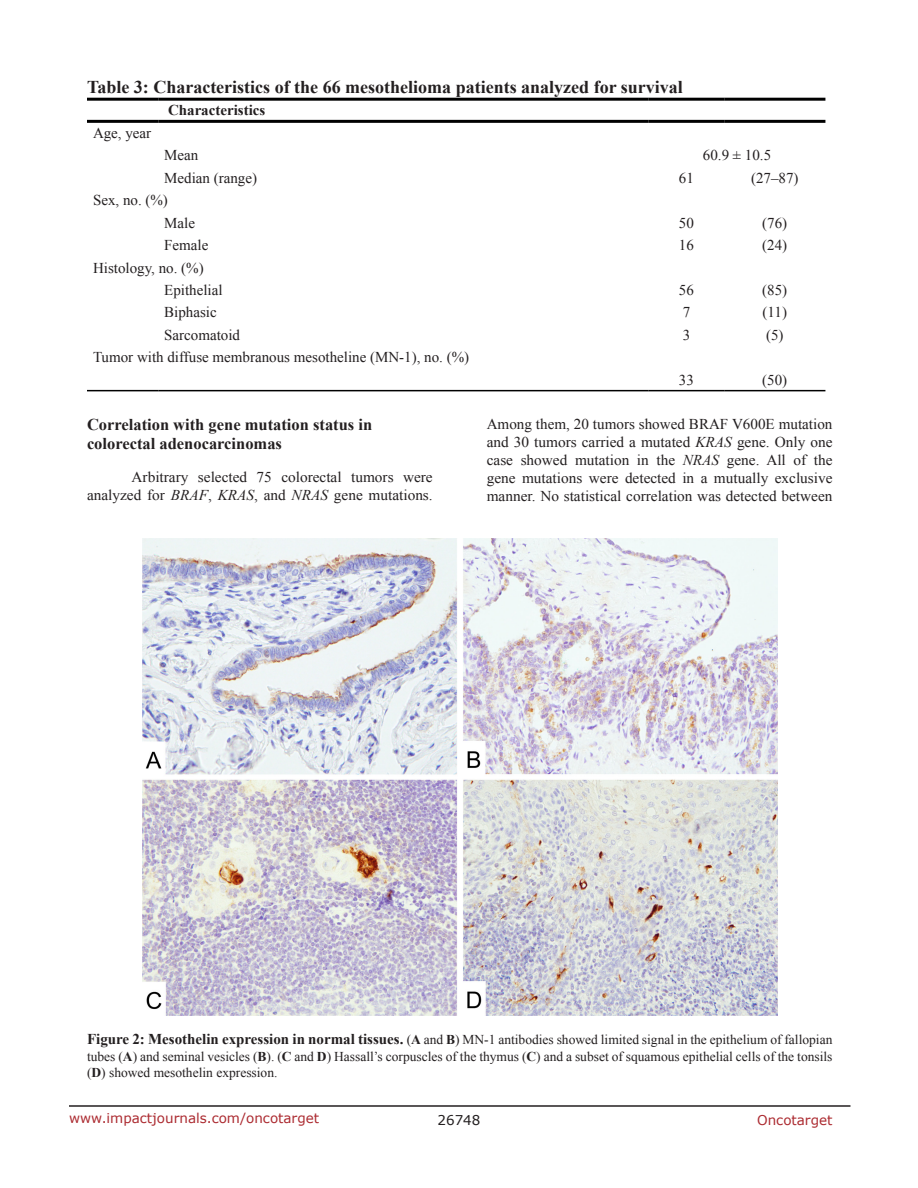
<style>
.page{position:relative;width:918px;height:1188px;background:#fff}
.page>*{position:absolute;margin:0;border:0;box-sizing:border-box;transform-origin:0 0}
.TableHeading{font:700 18px "Times New Roman";color:#231f20}
.SubHeading_middle{font:700 16.5px/19.8px "Times New Roman";color:#231f20}
.BodyText{font:15px/18px "Times New Roman";color:#231f20;text-align:right}
.TableText{font:15px "Times New Roman";color:#231f20}
.TableText-2{font:700 15px "Times New Roman";color:#231f20}
.FigureText{font:13.5px/16.2px "Times New Roman";color:#231f20;text-align:justify}
.t1{font:13.5px "Verdana";color:#ac2b31}
.t2{font:13.5px "Verdana";color:#231f20}
.s1{font-style:italic}
.s2{font-weight:700;font-size:15px}
.s3{font-weight:700}
</style>
<div class="page">
<hr style="left:69px;top:1105px;width:781px;height:2px;background:#231f20">
<img style="left:142px;top:538px;width:635px;height:477px">
<hr style="left:87px;top:98px;width:71px;height:3px;background:#000">
<hr style="left:158px;top:98px;width:491px;height:3px;background:#000">
<hr style="left:649px;top:98px;width:75px;height:3px;background:#000">
<hr style="left:724px;top:98px;width:101px;height:3px;background:#000">
<hr style="left:87px;top:120px;width:71px;height:3px;background:#000">
<hr style="left:158px;top:120px;width:491px;height:3px;background:#000">
<hr style="left:649px;top:120px;width:75px;height:3px;background:#000">
<hr style="left:724px;top:120px;width:101px;height:3px;background:#000">
<hr style="left:87px;top:390px;width:71px;height:1px;background:#000">
<hr style="left:158px;top:390px;width:491px;height:1px;background:#000">
<hr style="left:649px;top:390px;width:75px;height:1px;background:#000">
<hr style="left:724px;top:390px;width:101px;height:1px;background:#000">
<p class="TableHeading" style="left:87px;top:75px;width:597px">Table 3: Characteristics of the 66 mesothelioma patients analyzed for survival</p>
<p class="TableText-2" style="left:168px;top:100px;width:99px">Characteristics</p>
<p class="TableText" style="left:93px;top:123px;width:60px">Age, year</p>
<p class="TableText" style="left:164px;top:145px;width:36px">Mean</p>
<p class="TableText" style="left:703px;top:145px;width:70px">60.9 ± 10.5</p>
<p class="TableText" style="left:164px;top:167px;width:94px">Median (range)</p>
<p class="TableText" style="left:679px;top:167px;width:16px">61</p>
<p class="TableText" style="left:751px;top:167px;width:49px">(27–87)</p>
<p class="TableText" style="left:93px;top:190px;width:76px">Sex, no. (%)</p>
<p class="TableText" style="left:164px;top:213px;width:32px">Male</p>
<p class="TableText" style="left:679px;top:213px;width:16px">50</p>
<p class="TableText" style="left:762px;top:213px;width:26px">(76)</p>
<p class="TableText" style="left:164px;top:235px;width:46px">Female</p>
<p class="TableText" style="left:679px;top:235px;width:16px">16</p>
<p class="TableText" style="left:762px;top:235px;width:26px">(24)</p>
<p class="TableText" style="left:93px;top:258px;width:112px">Histology, no. (%)</p>
<p class="TableText" style="left:164px;top:280px;width:60px">Epithelial</p>
<p class="TableText" style="left:679px;top:280px;width:16px">56</p>
<p class="TableText" style="left:762px;top:280px;width:26px">(85)</p>
<p class="TableText" style="left:164px;top:302px;width:54px">Biphasic</p>
<p class="TableText" style="left:683px;top:302px;width:9px">7</p>
<p class="TableText" style="left:763px;top:302px;width:26px">(11)</p>
<p class="TableText" style="left:164px;top:325px;width:77px">Sarcomatoid</p>
<p class="TableText" style="left:683px;top:325px;width:9px">3</p>
<p class="TableText" style="left:766px;top:325px;width:19px">(5)</p>
<p class="TableText" style="left:93px;top:347px;width:378px">Tumor with diffuse membranous mesotheline (MN-1), no. (%)</p>
<p class="TableText" style="left:679px;top:370px;width:16px">33</p>
<p class="TableText" style="left:762px;top:370px;width:26px">(50)</p>
<p class="SubHeading_middle" style="left:87px;top:414px;width:287px">Correlation with gene mutation status in colorectal adenocarcinomas</p>
<p class="BodyText" style="left:87px;top:468px;width:347px">Arbitrary selected 75 colorectal tumors were analyzed for <span class="s1">BRAF</span>, <span class="s1">KRAS</span>, and <span class="s1">NRAS</span> gene mutations.</p>
<p class="BodyText" style="left:487px;top:415px;width:347px;text-align:justify">Among them, 20 tumors showed BRAF V600E mutation and 30 tumors carried a mutated <span class="s1">KRAS</span> gene. Only one case showed mutation in the <span class="s1">NRAS</span> gene. All of the gene mutations were detected in a mutually exclusive manner. No statistical correlation was detected between</p>
<p class="FigureText" style="left:87px;top:1032px;width:747px"><span class="s2">Figure 2: Mesothelin expression in normal tissues.</span> (<span class="s3">A</span> and <span class="s3">B</span>) MN-1 antibodies showed limited signal in the epithelium of fallopian tubes (<span class="s3">A</span>) and seminal vesicles (<span class="s3">B</span>). (<span class="s3">C</span> and <span class="s3">D</span>) Hassall’s corpuscles of the thymus (<span class="s3">C</span>) and a subset of squamous epithelial cells of the tonsils (<span class="s3">D</span>) showed mesothelin expression.</p>
<p class="t1" style="left:69px;top:1109px;width:252px">www.impactjournals.com/oncotarget</p>
<p class="t2" style="left:438px;top:1111px;width:44px">26748</p>
<p class="t1" style="left:757px;top:1111px;width:77px">Oncotarget</p>
</div>
